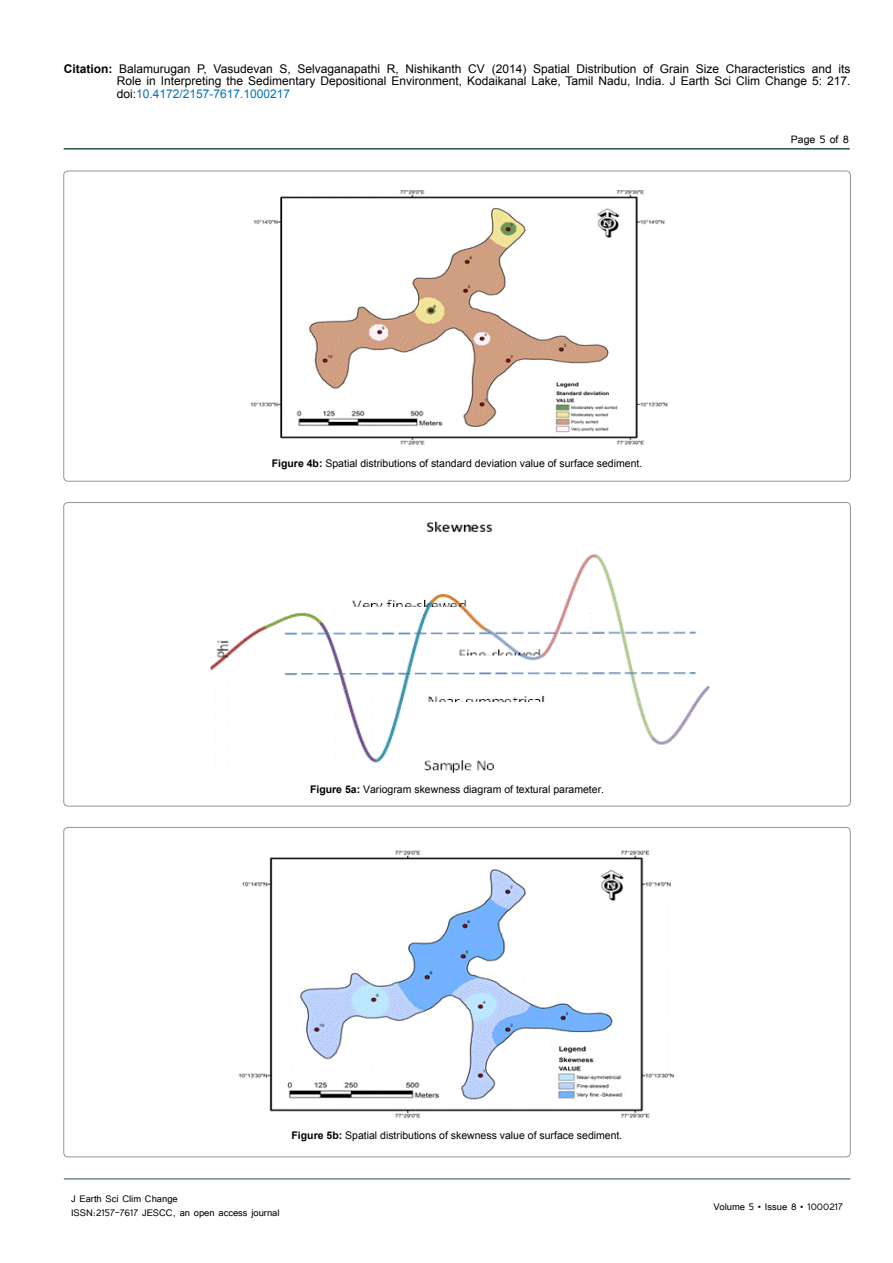
<style>
.page{position:relative;width:893px;height:1263px;background:#fff}
.page>*{position:absolute;margin:0;border:0;box-sizing:border-box;transform-origin:0 0}
.t1{font:13.5px "Tunga";color:#000}
.t2{font:12px/12.6px "Arial";color:#000;text-align:justify}
.t3{font:12px/14.4px "Tunga";color:#000}
.t4{font:10.5px "Arial";color:#000}
.s1{font-weight:700}
.s2{color:#0072bc}
</style>
<div class="page">
<hr style="left:64px;top:148px;width:786px;height:2px;background:#265150">
<hr style="left:64px;top:1179px;width:786px;height:1px;background:#265150">
<img style="left:250px;top:190px;width:418px;height:255px">
<img style="left:210px;top:521px;width:500px;height:255px">
<img style="left:239px;top:850px;width:436px;height:268px">
<p class="t2" style="left:117px;top:62px;width:735px;text-indent:-53px"><span class="s1">Citation:</span> Balamurugan P, Vasudevan S, Selvaganapathi R, Nishikanth CV (2014) Spatial Distribution of Grain Size Characteristics and its Role in Interpreting the Sedimentary Depositional Environment, Kodaikanal Lake, Tamil Nadu, India. J Earth Sci Clim Change 5: 217. doi:<span class="s2">10.4172/2157-7617.1000217</span></p>
<p class="t1" style="left:791px;top:131px;width:60px">Page 5 of 8</p>
<p class="t4" style="left:272px;top:456px;width:372px"><span class="s1">Figure 4b:</span> Spatial distributions of standard deviation value of surface sediment.</p>
<p class="t4" style="left:310px;top:782px;width:296px"><span class="s1">Figure 5a:</span> Variogram skewness diagram of textural parameter.</p>
<p class="t4" style="left:292px;top:1128px;width:332px"><span class="s1">Figure 5b:</span> Spatial distributions of skewness value of surface sediment.</p>
<p class="t3" style="left:71px;top:1190px;width:210px">J Earth Sci Clim Change<br>ISSN:2157-7617 JESCC, an open access journal</p>
<p class="t3" style="left:713px;top:1199px;width:131px">Volume 5 • Issue 8 • 1000217</p>
</div>
